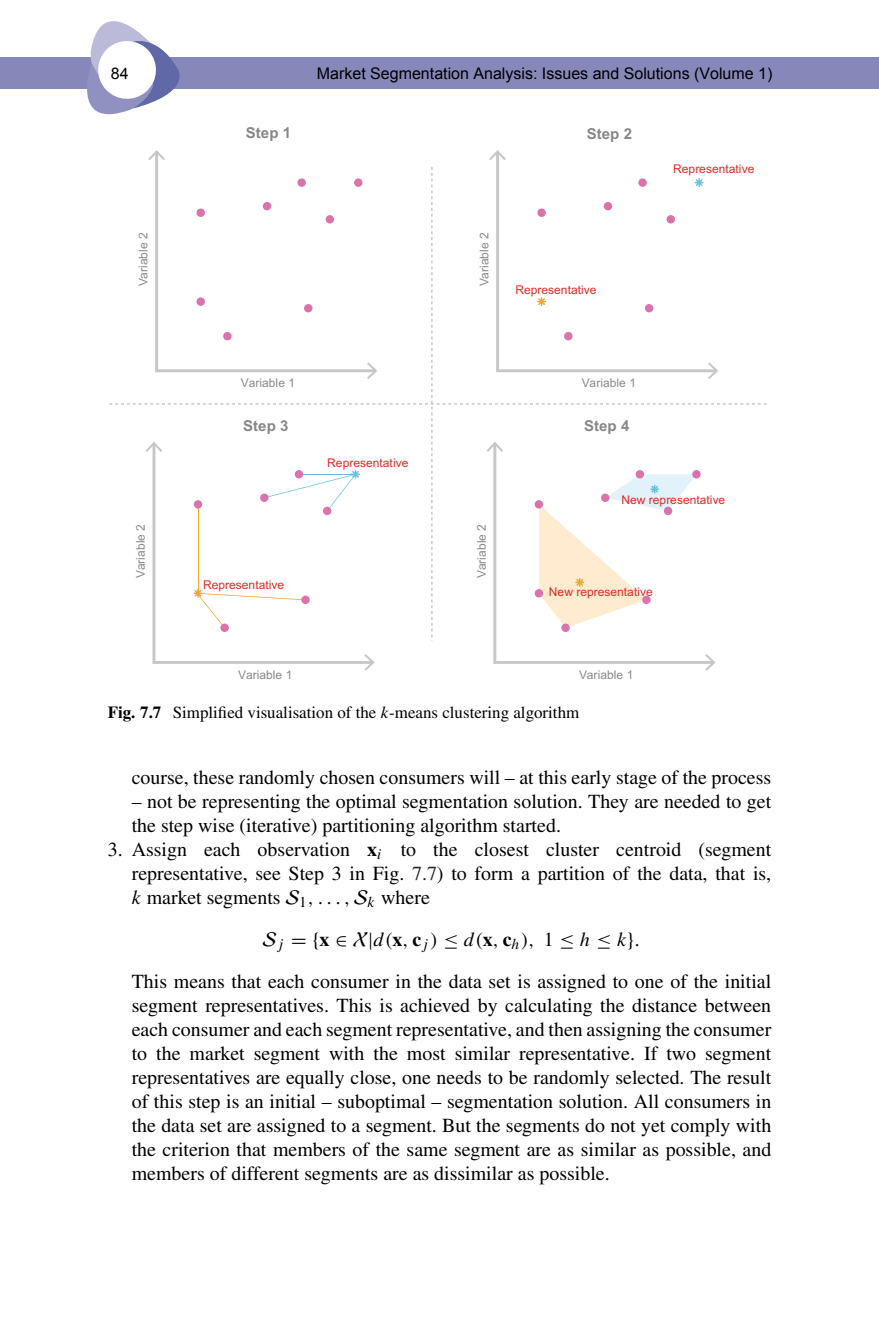
<style>
.page{position:relative;width:879px;height:1333px;background:#fff}
.page>*{position:absolute;margin:0;border:0;box-sizing:border-box;transform-origin:0 0}
.t1{font:20px/24px "Bvqshn Tbttmc Times";color:#000;text-align:justify}
.t2{font:20px "Pydsmw Wtbmyt MTMI";color:#000}
.t3{font:17px "Bvqshn Tbttmc Times";color:#000}
.t4{font:16px "Arial";color:#000}
.t5{font:700 15px "Tlrjqv Fjybdv Arial";letter-spacing:.005em;color:#888787}
.t6{font:12px "Dnvxyl Ynnsht Arial";letter-spacing:.005em;color:#dc2b26}
.t7{font:12px "Dnvxyl Ynnsht Arial";letter-spacing:.005em;color:#898989}
.s1{font-family:"Xwndvh Cfnngf Times";font-weight:700}
.s2{font-family:"Pydsmw Wtbmyt MTMI"}
.s3{color:#231f20}
.s4{font-family:"Tnspfd Pjbhsqtxsy"}
.s5{font-family:"Xjxftb Rwtmcp MTSYN"}
.s6{font-family:"Bvqshn Tbttmc Times"}
</style>
<div class="page">
<div style="left:0;top:57px;width:879px;height:32px;background:#8688ba"></div>
<svg style="left:87px;top:21px;width:93px;height:94px"></svg>
<svg style="left:493px;top:640px;width:212px;height:24px"></svg>
<svg style="left:705px;top:654px;width:10px;height:16px"></svg>
<svg style="left:148px;top:150px;width:17px;height:10px"></svg>
<svg style="left:489px;top:150px;width:17px;height:10px"></svg>
<svg style="left:152px;top:640px;width:212px;height:24px"></svg>
<svg style="left:364px;top:654px;width:11px;height:16px"></svg>
<svg style="left:109px;top:167px;width:658px;height:473px"></svg>
<div style="left:194px;top:500px;width:8px;height:8px;background:#da72ab;border-radius:50%"></div>
<div style="left:220px;top:623px;width:9px;height:9px;background:#da72ab;border-radius:50%"></div>
<div style="left:295px;top:470px;width:8px;height:8px;background:#da72ab;border-radius:50%"></div>
<div style="left:323px;top:506px;width:8px;height:9px;background:#da72ab;border-radius:50%"></div>
<div style="left:260px;top:493px;width:8px;height:9px;background:#da72ab;border-radius:50%"></div>
<svg style="left:301px;top:595px;width:9px;height:9px"></svg>
<p class="t4" style="left:111px;top:63px;width:19px">84</p>
<p class="t4" style="left:317px;top:63px;width:457px">Market Segmentation Analysis: Issues and Solutions (Volume 1)</p>
<p class="t7" style="left:135px;top:286px;width:56px;rotate:-90deg">Variable 2</p>
<p class="t7" style="left:132px;top:578px;width:56px;rotate:-90deg">Variable 2</p>
<p class="t5" style="left:246px;top:127px;width:47px">Step 1</p>
<p class="t7" style="left:241px;top:375px;width:56px">Variable 1</p>
<p class="t5" style="left:243px;top:420px;width:47px">Step 3</p>
<p class="t6" style="left:327px;top:454px;width:83px">Representative</p>
<p class="t6" style="left:203px;top:576px;width:83px">Representative</p>
<p class="t7" style="left:238px;top:666px;width:56px">Variable 1</p>
<p class="t5" style="left:587px;top:128px;width:47px">Step 2</p>
<p class="t7" style="left:476px;top:286px;width:56px;rotate:-90deg">Variable 2</p>
<p class="t6" style="left:515px;top:281px;width:83px">Representative</p>
<p class="t6" style="left:673px;top:161px;width:83px">Representative</p>
<p class="t7" style="left:473px;top:578px;width:56px;rotate:-90deg">Variable 2</p>
<p class="t7" style="left:582px;top:375px;width:56px">Variable 1</p>
<p class="t5" style="left:584px;top:420px;width:47px">Step 4</p>
<p class="t6" style="left:621px;top:492px;width:105px">New representative</p>
<p class="t6" style="left:549px;top:583px;width:105px">New representative</p>
<p class="t7" style="left:579px;top:666px;width:56px">Variable 1</p>
<p class="t3" style="left:108px;top:706px;width:473px"><span class="s1">Fig. 7.7</span> Simplified visualisation of the <span class="s2">k</span>-means clustering algorithm</p>
<p class="t1" style="left:132px;top:767px;width:641px">course, these randomly chosen consumers will – at this early stage of the process</p>
<p class="t1" style="left:132px;top:791px;width:641px">– not be representing the optimal segmentation solution. They are needed to get the step wise (iterative) partitioning algorithm started.</p>
<p class="t1" style="left:132px;top:839px;width:641px;text-indent:-24px">3. Assign each observation <span class="s1">x</span><sub>i</sub> to the closest cluster centroid (segment representative, see Step 3 in Fig. <span class="s3">7.7</span>) to form a partition of the data, that is, <span class="s2">k</span> market segments <span class="s4">S</span><sub>1</sub><span class="s2">, . . . ,</span> <span class="s4">S</span><sub>k</sub> where</p>
<p class="t2" style="left:263px;top:932px;width:379px"><span class="s4">S</span><sub>j</sub> <span class="s5">= {</span><span class="s1">x</span> <span class="s5">∈</span> <span class="s4">X</span><span class="s5">|</span>d(<span class="s1">x</span>,<span class="s1">c</span><sub>j</sub>) <span class="s5">≤</span> d(<span class="s1">x</span>,<span class="s1">c</span><sub>h</sub>), <span class="s6">1</span> <span class="s5">≤</span> h <span class="s5">≤</span> k<span class="s5">}</span>.</p>
<p class="t1" style="left:132px;top:971px;width:641px">This means that each consumer in the data set is assigned to one of the initial segment representatives. This is achieved by calculating the distance between each consumer and each segment representative, and then assigning the consumer to the market segment with the most similar representative. If two segment representatives are equally close, one needs to be randomly selected. The result of this step is an initial – suboptimal – segmentation solution. All consumers in the data set are assigned to a segment. But the segments do not yet comply with the criterion that members of the same segment are as similar as possible, and members of different segments are as dissimilar as possible.</p>
</div>
